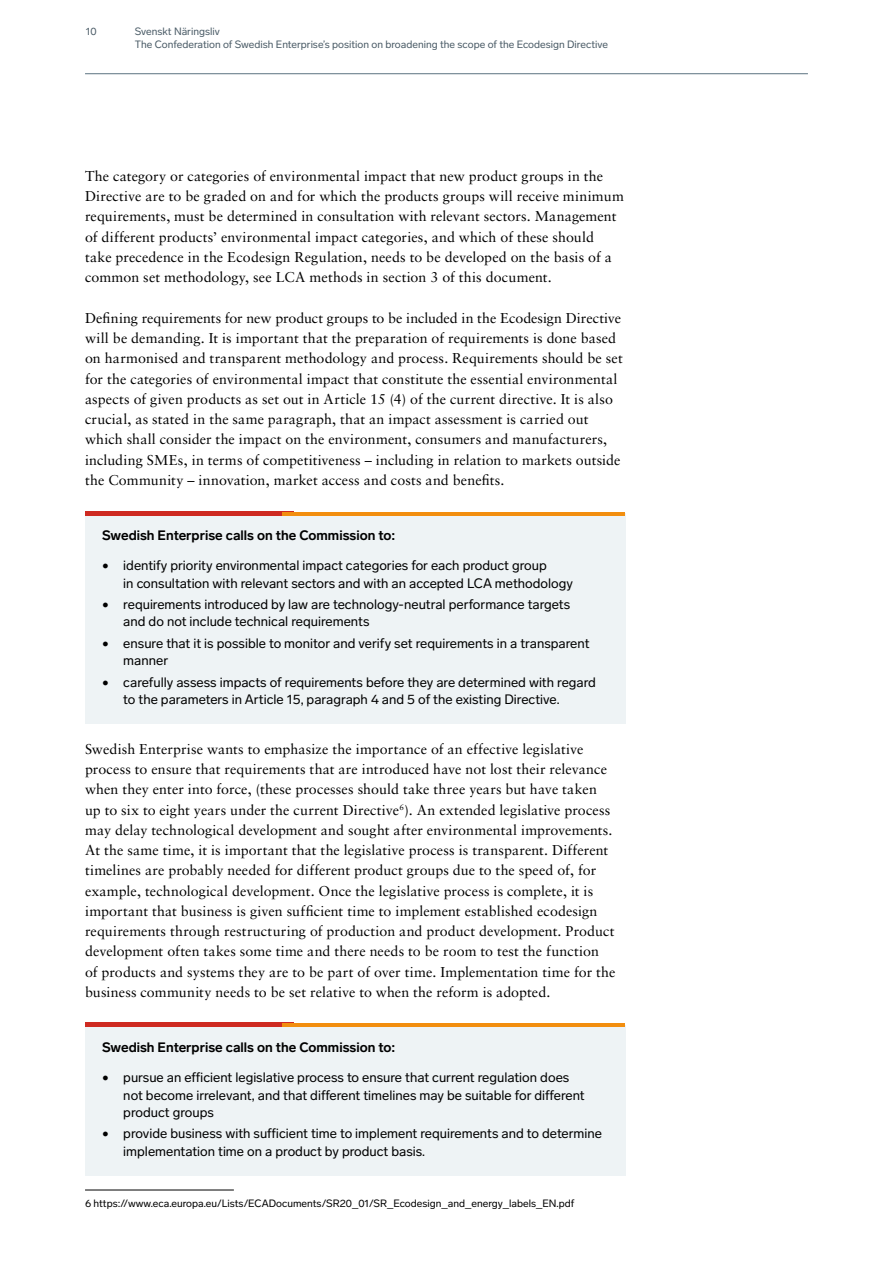
<style>
.page{position:relative;width:893px;height:1263px;background:#fff}
.page>*{position:absolute;margin:0;border:0;box-sizing:border-box;transform-origin:0 0}
.t1{font:14.25px/20.2px "Sabon LT Std";letter-spacing:.005em;color:#000}
.t2{font:13.5px/17.2px "Lab Grotesque";color:#000}
.t3{font:700 13.5px "Lab Grotesque";color:#000}
.t4{font:10.5px/12.6px "Lab Grotesque";color:#4b5c67}
.t5{font:10.5px "Lab Grotesque";color:#000}
</style>
<div class="page">
<hr style="left:85px;top:73px;width:723px;height:1px;background:#5b7281">
<div style="left:85px;top:513px;width:540px;height:43px;background:#eef3f5"></div>
<div style="left:85px;top:543px;width:540px;height:65px;background:#eef3f5"></div>
<div style="left:85px;top:582px;width:540px;height:65px;background:#eef3f5"></div>
<div style="left:85px;top:621px;width:540px;height:64px;background:#eef3f5"></div>
<div style="left:85px;top:659px;width:540px;height:65px;background:#eef3f5"></div>
<div style="left:85px;top:1025px;width:540px;height:43px;background:#eef3f5"></div>
<div style="left:85px;top:1055px;width:540px;height:82px;background:#eef3f5"></div>
<div style="left:85px;top:1111px;width:540px;height:65px;background:#eef3f5"></div>
<hr style="left:85px;top:1189px;width:149px;height:1px;background:#000">
<hr style="left:85px;top:512px;width:209px;height:4px;background:#ce2a21">
<hr style="left:283px;top:512px;width:342px;height:3px;background:#f28e0f">
<hr style="left:85px;top:1023px;width:209px;height:4px;background:#ce2a21">
<hr style="left:283px;top:1023px;width:342px;height:4px;background:#f28e0f">
<p class="t4" style="left:86px;top:25px;width:12px">10</p>
<p class="t4" style="left:135px;top:25px;width:475px">Svenskt Näringsliv<br>The Confederation of Swedish Enterprise’s position on broadening the scope of the Ecodesign Directive</p>
<p class="t1" style="left:85px;top:166px;width:540px">The category or categories of environmental impact that new product groups in the Directive are to be graded on and for which the products groups will receive minimum requirements, must be determined in consultation with relevant sectors. Management of different products’ environmental impact categories, and which of these should take precedence in the Ecodesign Regulation, needs to be developed on the basis of a common set methodology, see LCA methods in section 3 of this document.</p>
<p class="t1" style="left:85px;top:307px;width:539px">Defining requirements for new product groups to be included in the Ecodesign Directive will be demanding. It is important that the preparation of requirements is done based on harmonised and transparent methodology and process. Requirements should be set for the categories of environmental impact that constitute the essential environmental aspects of given products as set out in Article 15 (4) of the current directive. It is also crucial, as stated in the same paragraph, that an impact assessment is carried out which shall consider the impact on the environment, consumers and manufacturers, including SMEs, in terms of competitiveness – including in relation to markets outside the Community – innovation, market access and costs and benefits.</p>
<p class="t3" style="left:102px;top:527px;width:295px">Swedish Enterprise calls on the Commission to:</p>
<p class="t2" style="left:123px;top:557px;width:451px;text-indent:-21px">• identify priority environmental impact categories for each product group<br>in consultation with relevant sectors and with an accepted LCA methodology</p>
<p class="t2" style="left:123px;top:596px;width:448px;text-indent:-21px">• requirements introduced by law are technology-neutral performance targets and do not include technical requirements</p>
<p class="t2" style="left:123px;top:635px;width:468px;text-indent:-21px">• ensure that it is possible to monitor and verify set requirements in a transparent manner</p>
<p class="t2" style="left:123px;top:673px;width:474px;text-indent:-21px">• carefully assess impacts of requirements before they are determined with regard to the parameters in Article 15, paragraph 4 and 5 of the existing Directive.</p>
<p class="t1" style="left:85px;top:739px;width:532px">Swedish Enterprise wants to emphasize the importance of an effective legislative process to ensure that requirements that are introduced have not lost their relevance when they enter into force, (these processes should take three years but have taken up to six to eight years under the current Directive<sup>6</sup>). An extended legislative process may delay technological development and sought after environmental improvements.<br>At the same time, it is important that the legislative process is transparent. Different timelines are probably needed for different product groups due to the speed of, for example, technological development. Once the legislative process is complete, it is important that business is given sufficient time to implement established ecodesign requirements through restructuring of production and product development. Product development often takes some time and there needs to be room to test the function<br>of products and systems they are to be part of over time. Implementation time for the business community needs to be set relative to when the reform is adopted.</p>
<p class="t3" style="left:102px;top:1040px;width:295px">Swedish Enterprise calls on the Commission to:</p>
<p class="t2" style="left:123px;top:1069px;width:463px;text-indent:-21px">• pursue an efficient legislative process to ensure that current regulation does not become irrelevant, and that different timelines may be suitable for different product groups</p>
<p class="t2" style="left:123px;top:1125px;width:480px;text-indent:-21px">• provide business with sufficient time to implement requirements and to determine implementation time on a product by product basis.</p>
<p class="t5" style="left:85px;top:1197px;width:491px">6 https://www.eca.europa.eu/Lists/ECADocuments/SR20_01/SR_Ecodesign_and_energy_labels_EN.pdf</p>
</div>
